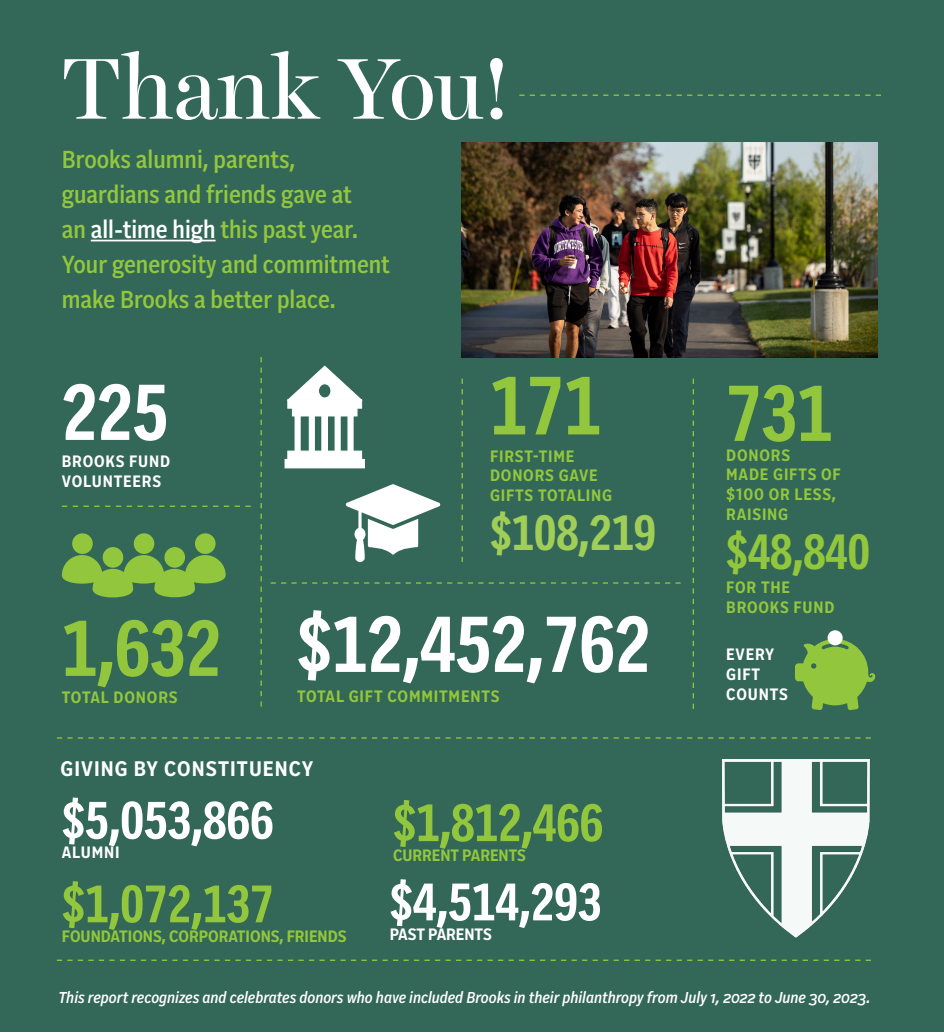
<style>
.page{position:relative;width:944px;height:1033px;background:#fff}
.page>*{position:absolute;margin:0;border:0;box-sizing:border-box;transform-origin:0 0}
.Large_Headline_Harriet_Display{font:87.5px "Harrietv 2 Display";color:#fff}
.SanSerif_NoIndent{font:700 82.25px "Alrightv 2 Condensed";color:#92c73d}
.SanSerif_NoIndent-2{font:700 78.75px "Alrightv 2 Condensed";color:#fff}
.SanSerif_NoIndent-3{font:700 78.75px "Alrightv 2 Condensed";color:#92c73d}
.t1{font:700 52.5px "Alrightv 2 Condensed";color:#fff}
.t2{font:700 52.5px "Alrightv 2 Condensed";color:#92c73d}
.t3{font:700 49.35px "Alrightv 2 Condensed";color:#a1ce57}
.t4{font:700 49.35px "Alrightv 2 Condensed";color:#92c73d}
.t5{font:500 24.5px/35px "Alrightv 2 Narrow";color:#92c73d}
.t6{font:700 21px "Alrightv 2 Narrow";letter-spacing:.05em;color:#fff}
.SanSerif_NoIndent-4{font:700 16.45px/19.8px "Alrightv 2 Narrow";letter-spacing:.05em;color:#92c73d}
.SanSerif_NoIndent-5{font:700 16.45px "Alrightv 2 Narrow";color:#92c73d}
.SanSerif_NoIndent-6{font:700 16.45px/19.8px "Alrightv 2 Narrow";letter-spacing:.05em;color:#fff}
.SanSerif_NoIndent-7{font:700 16.45px "Alrightv 2 Narrow";color:#fff}
.t7{font:italic 500 15.75px "Alrightv 2 Narrow";color:#fff}
.s1{color:#fff}
</style>
<div class="page">
<div style="left:0;top:0;width:944px;height:1031px;background:#336757"></div>
<hr style="left:91px;top:239px;width:125px;height:2px;background:#fff">
<svg style="left:62px;top:505px;width:189px;height:1px"></svg>
<svg style="left:260px;top:357px;width:2px;height:349px"></svg>
<svg style="left:462px;top:378px;width:1px;height:184px"></svg>
<svg style="left:271px;top:582px;width:410px;height:1px"></svg>
<div style="left:164px;top:547px;width:21px;height:20px;background:#92c73d;border-radius:50%"></div>
<div style="left:195px;top:533px;width:21px;height:20px;background:#92c73d;border-radius:50%"></div>
<svg style="left:62px;top:555px;width:164px;height:43px"></svg>
<div style="left:134px;top:533px;width:20px;height:20px;background:#92c73d;border-radius:50%"></div>
<div style="left:103px;top:547px;width:20px;height:20px;background:#92c73d;border-radius:50%"></div>
<div style="left:72px;top:533px;width:21px;height:20px;background:#92c73d;border-radius:50%"></div>
<svg style="left:693px;top:378px;width:1px;height:330px"></svg>
<svg style="left:57px;top:737px;width:814px;height:1px"></svg>
<img style="left:462px;top:142px;width:415px;height:215px">
<svg style="left:57px;top:959px;width:814px;height:1px"></svg>
<svg style="left:519px;top:94px;width:362px;height:2px"></svg>
<svg style="left:346px;top:484px;width:94px;height:78px"></svg>
<div style="left:287px;top:399px;width:75px;height:9px;background:#fff"></div>
<div style="left:285px;top:459px;width:80px;height:9px;background:#fff"></div>
<svg style="left:288px;top:366px;width:74px;height:34px"></svg>
<div style="left:287px;top:450px;width:75px;height:10px;background:#fff;border:1px solid #fff"></div>
<div style="left:292px;top:407px;width:65px;height:9px;background:#fff"></div>
<div style="left:322px;top:405px;width:6px;height:49px;background:#fff"></div>
<svg style="left:335px;top:415px;width:6px;height:36px"></svg>
<div style="left:348px;top:415px;width:5px;height:36px;background:#fff"></div>
<svg style="left:309px;top:415px;width:6px;height:36px"></svg>
<svg style="left:295px;top:415px;width:6px;height:36px"></svg>
<svg style="left:795px;top:640px;width:80px;height:70px"></svg>
<div style="left:827px;top:630px;width:16px;height:15px;background:#fff;border-radius:50%"></div>
<img style="left:722px;top:759px;width:148px;height:179px">
<p class="Large_Headline_Harriet_Display" style="left:62px;top:29px;width:450px">Thank You!</p>
<p class="t5" style="left:62px;top:140px;width:330px">Brooks alumni, parents, guardians and friends gave at<br>an <span class="s1">all-time high</span> this past year.<br>Your generosity and commitment make Brooks a better place.</p>
<p class="SanSerif_NoIndent-2" style="left:62px;top:355px;width:108px">225</p>
<p class="SanSerif_NoIndent-6" style="left:62px;top:450px;width:110px">BROOKS FUND<br>VOLUNTEERS</p>
<p class="SanSerif_NoIndent" style="left:490px;top:346px;width:113px">171</p>
<p class="SanSerif_NoIndent-4" style="left:490px;top:445px;width:124px">FIRST-TIME<br>DONORS GAVE<br>GIFTS TOTALING</p>
<p class="t3" style="left:490px;top:497px;width:168px">$108,219</p>
<p class="SanSerif_NoIndent-3" style="left:62px;top:591px;width:161px">1,632</p>
<p class="SanSerif_NoIndent-4" style="left:62px;top:686px;width:117px">TOTAL DONORS</p>
<p class="SanSerif_NoIndent-2" style="left:297px;top:587px;width:355px">$12,452,762</p>
<p class="SanSerif_NoIndent-4" style="left:297px;top:685px;width:204px">TOTAL GIFT COMMITMENTS</p>
<p class="t6" style="left:61px;top:753px;width:254px">GIVING BY CONSTITUENCY</p>
<p class="t1" style="left:62px;top:782px;width:213px">$5,053,866</p>
<p class="SanSerif_NoIndent-6" style="left:62px;top:841px;width:59px">ALUMNI</p>
<p class="t2" style="left:62px;top:865px;width:213px">$1,072,137</p>
<p class="SanSerif_NoIndent-5" style="left:62px;top:924px;width:286px">FOUNDATIONS, CORPORATIONS, FRIENDS</p>
<p class="t2" style="left:393px;top:784px;width:212px">$1,812,466</p>
<p class="SanSerif_NoIndent-5" style="left:393px;top:843px;width:134px">CURRENT PARENTS</p>
<p class="t1" style="left:390px;top:864px;width:213px">$4,514,293</p>
<p class="SanSerif_NoIndent-7" style="left:390px;top:922px;width:104px">PAST PARENTS</p>
<p class="SanSerif_NoIndent-3" style="left:726px;top:356px;width:108px">731</p>
<p class="SanSerif_NoIndent-4" style="left:726px;top:444px;width:116px">DONORS<br>MADE GIFTS OF $100 OR LESS,<br>RAISING</p>
<p class="t4" style="left:726px;top:515px;width:145px">$48,840</p>
<p class="SanSerif_NoIndent-4" style="left:726px;top:576px;width:110px">FOR THE<br>BROOKS FUND</p>
<p class="SanSerif_NoIndent-6" style="left:726px;top:643px;width:63px">EVERY<br>GIFT<br>COUNTS</p>
<p class="t7" style="left:58px;top:985px;width:813px">This report recognizes and celebrates donors who have included Brooks in their philanthropy from July 1, 2022 to June 30, 2023.</p>
</div>
